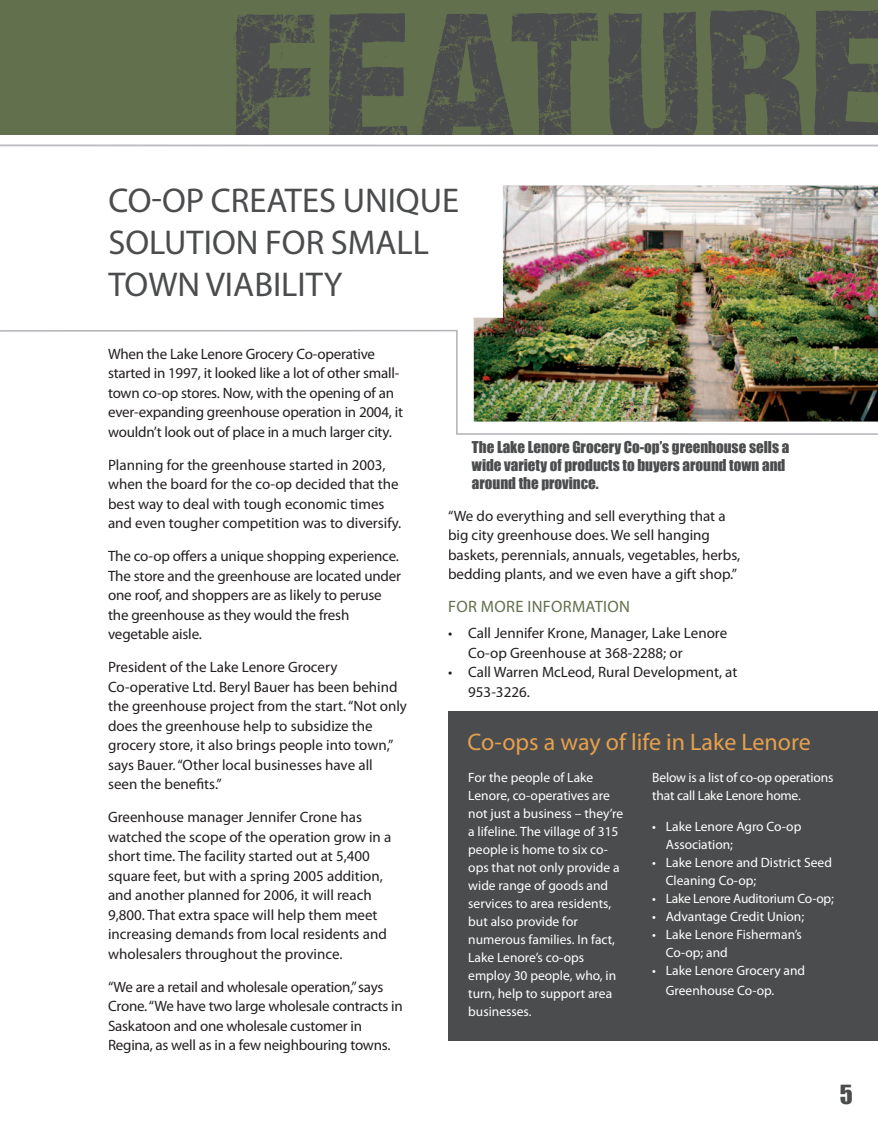
<style>
.page{position:relative;width:878px;height:1134px;background:#fff}
.page>*{position:absolute;margin:0;border:0;box-sizing:border-box;transform-origin:0 0}
.t1{font:34.5px/42px "Myriad Pro";color:#4b4c4d}
.t2{font:24.3px "Impact";color:#4b4c4d}
.t3{font:24px "Myriad Pro";color:#e5a04d}
.t4{font:16.5px "Myriad Pro";letter-spacing:.02em;color:#62704d}
.t5{font:15px/19.5px "Myriad Pro";color:#231f20}
.t6{font:15px/18px "Impact";color:#4b4c4d}
.t7{font:13.5px/18px "Myriad Pro";color:#fff}
</style>
<div class="page">
<svg style="left:0;top:144px;width:878px;height:2px;background:#ceced1"></svg>
<svg style="left:0;top:330px;width:878px;height:105px"></svg>
<div style="left:0;top:0;width:878px;height:135px;background:#62704d"></div>
<img style="left:234px;top:10px;width:644px;height:125px">
<img style="left:474px;top:186px;width:404px;height:235px">
<div style="left:448px;top:711px;width:430px;height:330px;background:#4b4c4d"></div>
<h1 class="t1" style="left:108px;top:181px;width:352px">CO-OP CREATES UNIQUE<br>SOLUTION FOR SMALL<br>TOWN VIABILITY</h1>
<p class="t5" style="left:108px;top:344px;width:296px">When the Lake Lenore Grocery Co-operative started in 1997, it looked like a lot of other small&shy;town co-op stores. Now, with the opening of an ever-expanding greenhouse operation in 2004, it wouldn’t look out of place in a much larger city.</p>
<p class="t5" style="left:108px;top:455px;width:295px">Planning for the greenhouse started in 2003, when the board for the co-op decided that the best way to deal with tough economic times and even tougher competition was to diversify.</p>
<p class="t5" style="left:108px;top:547px;width:295px">The co-op offers a unique shopping experience.<br>The store and the greenhouse are located under one roof, and shoppers are as likely to peruse the greenhouse as they would the fresh vegetable aisle.</p>
<p class="t5" style="left:108px;top:658px;width:300px">President of the Lake Lenore Grocery Co-operative Ltd. Beryl Bauer has been behind the greenhouse project from the start. “Not only does the greenhouse help to subsidize the grocery store, it also brings people into town,” says Bauer. “Other local businesses have all<br>seen the benefits.”</p>
<p class="t5" style="left:108px;top:808px;width:285px">Greenhouse manager Jennifer Crone has watched the scope of the operation grow in a short time. The facility started out at 5,400 square feet, but with a spring 2005 addition, and another planned for 2006, it will reach 9,800. That extra space will help them meet increasing demands from local residents and wholesalers throughout the province.</p>
<p class="t5" style="left:108px;top:977px;width:296px">“We are a retail and wholesale operation,” says Crone. “We have two large wholesale contracts in Saskatoon and one wholesale customer in Regina, as well as in a few neighbouring towns.</p>
<p class="t6" style="left:472px;top:438px;width:319px">The Lake Lenore Grocery Co-op’s greenhouse sells a wide variety of products to buyers around town and around the province.</p>
<p class="t5" style="left:448px;top:506px;width:294px">“We do everything and sell everything that a big city greenhouse does. We sell hanging baskets, perennials, annuals, vegetables, herbs, bedding plants, and we even have a gift shop.”</p>
<p class="t4" style="left:448px;top:598px;width:183px">FOR MORE INFORMATION</p>
<p class="t5" style="left:468px;top:624px;width:271px">Call Jennifer Krone, Manager, Lake Lenore<br>Co-op Greenhouse at 368-2288; or<br>Call Warren McLeod, Rural Development, at<br>953-3226.</p>
<p class="t5" style="left:448px;top:624px;width:6px">•</p>
<p class="t5" style="left:448px;top:663px;width:6px">•</p>
<h3 class="t3" style="left:467px;top:729px;width:345px">Co-ops a way of life in Lake Lenore</h3>
<p class="t7" style="left:468px;top:768px;width:156px">For the people of Lake<br>Lenore, co-operatives are not just a business – they’re a lifeline. The village of 315 people is home to six co&shy;ops that not only provide a wide range of goods and services to area residents, but also provide for numerous families. In fact,<br>Lake Lenore’s co-ops employ 30 people, who, in turn, help to support area businesses.</p>
<p class="t7" style="left:652px;top:768px;width:182px">Below is a list of co-op operations that call Lake Lenore home.</p>
<p class="t7" style="left:665px;top:818px;width:169px">Lake Lenore Agro Co-op<br>Association;<br>Lake Lenore and District Seed<br>Cleaning Co-op;<br>Lake Lenore Auditorium Co-op;<br>Advantage Credit Union;<br>Lake Lenore Fisherman’s<br>Co-op; and<br>Lake Lenore Grocery and</p>
<p class="t7" style="left:665px;top:981px;width:110px">Greenhouse Co-op.</p>
<p class="t7" style="left:652px;top:818px;width:5px">•</p>
<p class="t7" style="left:652px;top:854px;width:5px">•</p>
<p class="t7" style="left:652px;top:890px;width:5px;text-align:justify">• • •</p>
<p class="t7" style="left:652px;top:962px;width:5px">•</p>
<h2 class="t2" style="left:839px;top:1075px;width:15px">5</h2>
</div>
